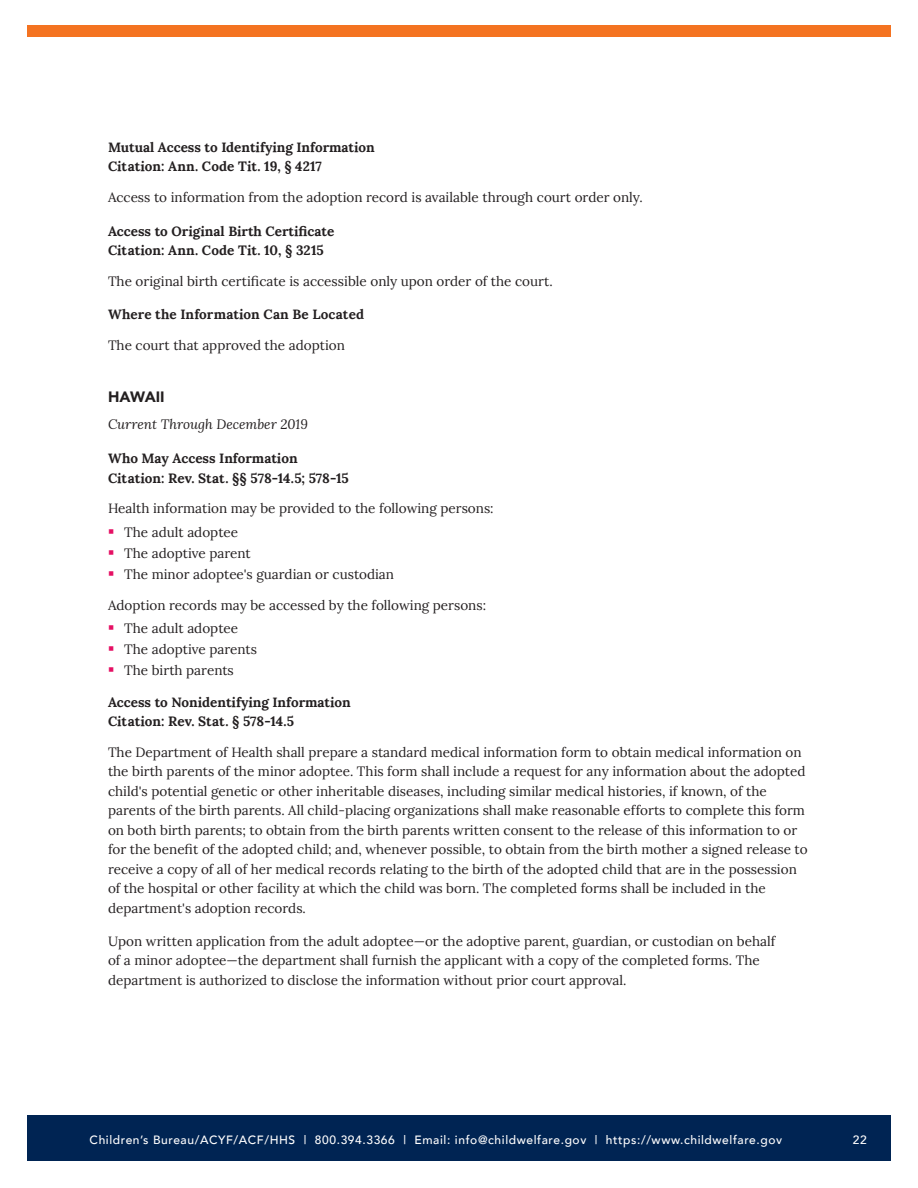
<style>
.page{position:relative;width:918px;height:1188px;background:#fff}
.page>*{position:absolute;margin:0;border:0;box-sizing:border-box;transform-origin:0 0}
.t1{font:900 15px "Avenir";color:#231f20}
.t2{font:13.5px/19.5px "Lora";color:#231f20}
.t3{font:700 13.5px/19.5px "Lora";color:#231f20}
.t4{font:italic 13.5px "Lora";color:#231f20}
.t5{font:500 12px "Avenir";letter-spacing:.05em;color:#fff}
</style>
<div class="page">
<div style="left:27px;top:1116px;width:864px;height:45px;background:#002453"></div>
<div style="left:27px;top:26px;width:864px;height:12px;background:#f47321"></div>
<h3 class="t3" style="left:108px;top:136px;width:268px">Mutual Access to Identifying Information<br>Citation: Ann. Code Tit. 19, § 4217</h3>
<p class="t2" style="left:108px;top:187px;width:536px">Access to information from the adoption record is available through court order only.</p>
<h3 class="t3" style="left:108px;top:220px;width:228px">Access to Original Birth Certificate<br>Citation: Ann. Code Tit. 10, § 3215</h3>
<p class="t2" style="left:108px;top:271px;width:446px">The original birth certificate is accessible only upon order of the court.</p>
<h3 class="t3" style="left:108px;top:303px;width:258px">Where the Information Can Be Located</h3>
<p class="t2" style="left:108px;top:334px;width:238px">The court that approved the adoption</p>
<h2 class="t1" style="left:108px;top:383px;width:58px">HAWAII</h2>
<p class="t4" style="left:108px;top:415px;width:201px">Current Through December 2019</p>
<h3 class="t3" style="left:108px;top:447px;width:242px">Who May Access Information<br>Citation: Rev. Stat. §§ 578-14.5; 578-15</h3>
<p class="t2" style="left:108px;top:498px;width:387px">Health information may be provided to the following persons:</p>
<p class="t2" style="left:124px;top:521px;width:115px">The adult adoptee</p>
<p class="t2" style="left:124px;top:542px;width:128px">The adoptive parent</p>
<p class="t2" style="left:124px;top:563px;width:271px">The minor adoptee's guardian or custodian</p>
<p class="t2" style="left:108px;top:594px;width:380px">Adoption records may be accessed by the following persons:</p>
<p class="t2" style="left:124px;top:617px;width:115px">The adult adoptee</p>
<p class="t2" style="left:124px;top:638px;width:134px">The adoptive parents</p>
<p class="t2" style="left:124px;top:660px;width:111px">The birth parents</p>
<h3 class="t3" style="left:108px;top:691px;width:244px">Access to Nonidentifying Information<br>Citation: Rev. Stat. § 578-14.5</h3>
<p class="t2" style="left:108px;top:741px;width:701px">The Department of Health shall prepare a standard medical information form to obtain medical information on the birth parents of the minor adoptee. This form shall include a request for any information about the adopted child's potential genetic or other inheritable diseases, including similar medical histories, if known, of the parents of the birth parents. All child-placing organizations shall make reasonable efforts to complete this form on both birth parents; to obtain from the birth parents written consent to the release of this information to or for the benefit of the adopted child; and, whenever possible, to obtain from the birth mother a signed release to receive a copy of all of her medical records relating to the birth of the adopted child that are in the possession of the hospital or other facility at which the child was born. The completed forms shall be included in the department's adoption records.</p>
<p class="t2" style="left:108px;top:930px;width:669px">Upon written application from the adult adoptee—or the adoptive parent, guardian, or custodian on behalf of a minor adoptee—the department shall furnish the applicant with a copy of the completed forms. The department is authorized to disclose the information without prior court approval.</p>
<p class="t5" style="left:90px;top:1130px;width:694px">Children’s Bureau/ACYF/ACF/HHS | 800.394.3366 | Email: info@childwelfare.gov | https://www.childwelfare.gov</p>
<p class="t5" style="left:853px;top:1130px;width:15px">22</p>
</div>
